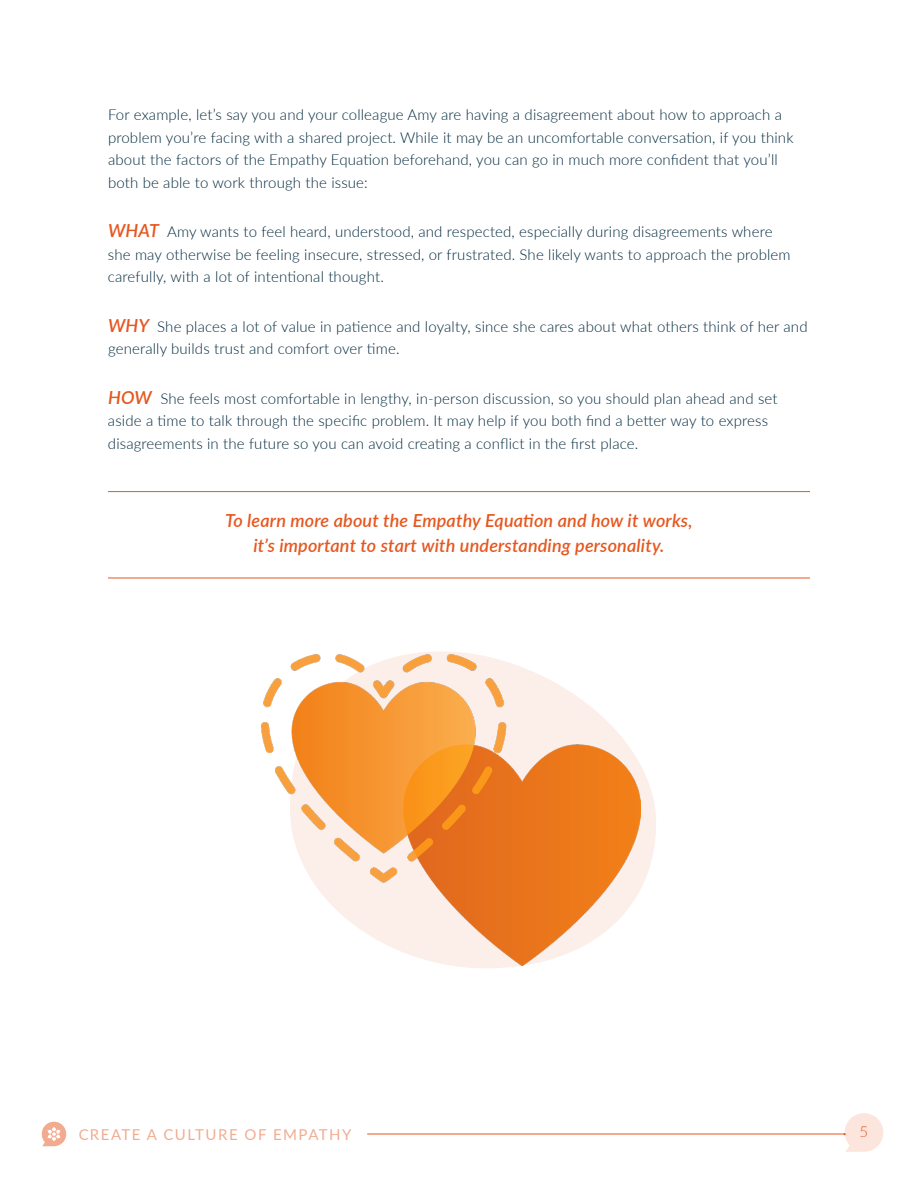
<style>
.page{position:relative;width:918px;height:1188px;background:#fff}
.page>*{position:absolute;margin:0;border:0;box-sizing:border-box;transform-origin:0 0}
.t1{font:italic 600 18px/25.5px "Lato";letter-spacing:.01em;color:#e6571f;text-align:center}
.t2{font:300 15px/22.5px "Lato";letter-spacing:.01em;color:#00293d}
.t3{font:15px "Lato";letter-spacing:.1em;color:#e6571f}
.t4{font:300 15px "Lato";color:#e6571f}
.s1{font-weight:600;font-style:italic;font-size:18px;color:#e6571f}
</style>
<div class="page">
<svg style="left:41px;top:1121px;width:26px;height:25px"></svg>
<hr style="left:367px;top:1134px;width:478px;height:1px;background:#e6571f">
<svg style="left:843px;top:1113px;width:40px;height:39px"></svg>
<hr style="left:108px;top:491px;width:702px;height:1px;background:#e6571f">
<hr style="left:108px;top:578px;width:702px;height:1px;background:#e6571f">
<svg style="left:312px;top:651px;width:344px;height:239px"></svg>
<img style="left:262px;top:655px;width:378px;height:310px">
<p class="t2" style="left:108px;top:103px;width:687px">For example, let’s say you and your colleague Amy are having a disagreement about how to approach a problem you’re facing with a shared project. While it may be an uncomfortable conversation, if you think about the factors of the Empathy Equation beforehand, you can go in much more confident that you’ll both be able to work through the issue:</p>
<p class="t2" style="left:108px;top:220px;width:684px"><span class="s1">WHAT</span> Amy wants to feel heard, understood, and respected, especially during disagreements where she may otherwise be feeling insecure, stressed, or frustrated. She likely wants to approach the problem carefully, with a lot of intentional thought.</p>
<p class="t2" style="left:108px;top:314px;width:701px"><span class="s1">WHY</span> She places a lot of value in patience and loyalty, since she cares about what others think of her and generally builds trust and comfort over time.</p>
<p class="t2" style="left:108px;top:386px;width:671px"><span class="s1">HOW</span> She feels most comfortable in lengthy, in-person discussion, so you should plan ahead and set aside a time to talk through the specific problem. It may help if you both find a better way to express disagreements in the future so you can avoid creating a conflict in the first place.</p>
<p class="t1" style="left:225px;top:507px;width:469px">To learn more about the Empathy Equation and how it works, it’s important to start with understanding personality.</p>
<p class="t3" style="left:78px;top:1124px;width:275px">CREATE A CULTURE OF EMPATHY</p>
<p class="t4" style="left:860px;top:1121px;width:10px">5</p>
</div>
